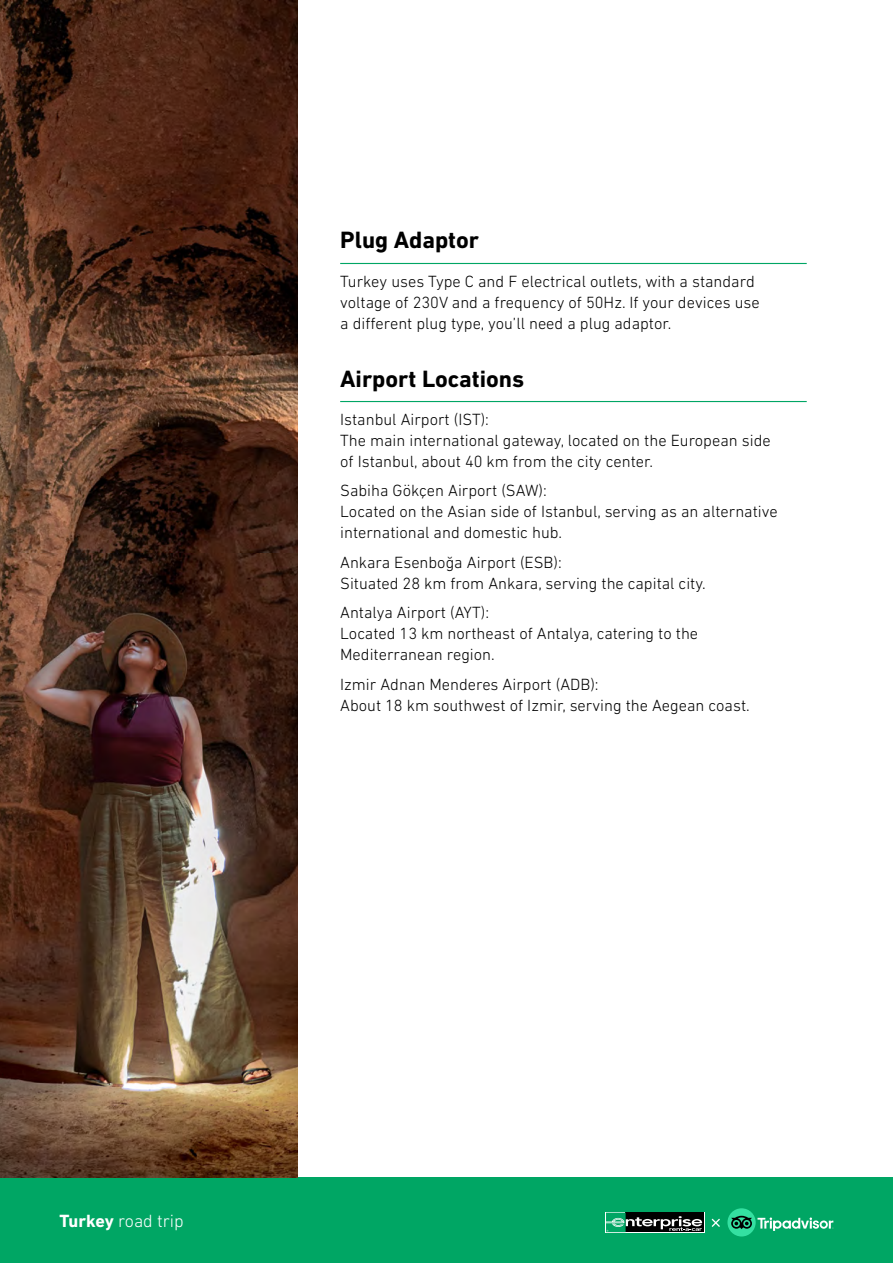
<style>
.page{position:relative;width:893px;height:1263px;background:#fff}
.page>*{position:absolute;margin:0;border:0;box-sizing:border-box;transform-origin:0 0}
.t1{font:700 24px "DIN Next LT Pro";color:#000}
.t2{font:300 18px "DIN Next LT Pro";color:#fff}
.t3{font:300 16.5px/21px "DIN Next LT Pro";color:#000}
.s1{font-weight:700}
</style>
<div class="page">
<hr style="left:340px;top:263px;width:467px;height:1px;background:#00a664">
<hr style="left:340px;top:401px;width:467px;height:1px;background:#00a664">
<div style="left:0;top:1178px;width:893px;height:85px;background:#00a664"></div>
<svg style="left:712px;top:1218px;width:8px;height:9px"></svg>
<div style="left:727px;top:1208px;width:29px;height:28px;background:#34e0a1;border-radius:50%"></div>
<svg style="left:731px;top:1216px;width:102px;height:15px"></svg>
<svg style="left:605px;top:1212px;width:99px;height:21px"></svg>
<div style="left:626px;top:1212px;width:78px;height:20px;background:#000"></div>
<svg style="left:606px;top:1212px;width:96px;height:20px"></svg>
<img style="left:0;top:0;width:298px;height:1178px">
<h1 class="t1" style="left:340px;top:226px;width:140px">Plug Adaptor</h1>
<p class="t3" style="left:340px;top:270px;width:421px">Turkey uses Type C and F electrical outlets, with a standard voltage of 230V and a frequency of 50Hz. If your devices use a different plug type, you’ll need a plug adaptor.</p>
<h1 class="t1" style="left:340px;top:364px;width:186px">Airport Locations</h1>
<p class="t3" style="left:340px;top:408px;width:432px">Istanbul Airport (IST):<br>The main international gateway, located on the European side of Istanbul, about 40 km from the city center.</p>
<p class="t3" style="left:340px;top:480px;width:439px">Sabiha Gökçen Airport (SAW):<br>Located on the Asian side of Istanbul, serving as an alternative international and domestic hub.</p>
<p class="t3" style="left:340px;top:551px;width:367px">Ankara Esenboğa Airport (ESB):<br>Situated 28 km from Ankara, serving the capital city.</p>
<p class="t3" style="left:340px;top:602px;width:360px">Antalya Airport (AYT):<br>Located 13 km northeast of Antalya, catering to the<br>Mediterranean region.</p>
<p class="t3" style="left:340px;top:673px;width:411px">Izmir Adnan Menderes Airport (ADB):<br>About 18 km southwest of Izmir, serving the Aegean coast.</p>
<p class="t2" style="left:60px;top:1211px;width:126px"><span class="s1">Turkey</span> road trip</p>
</div>
